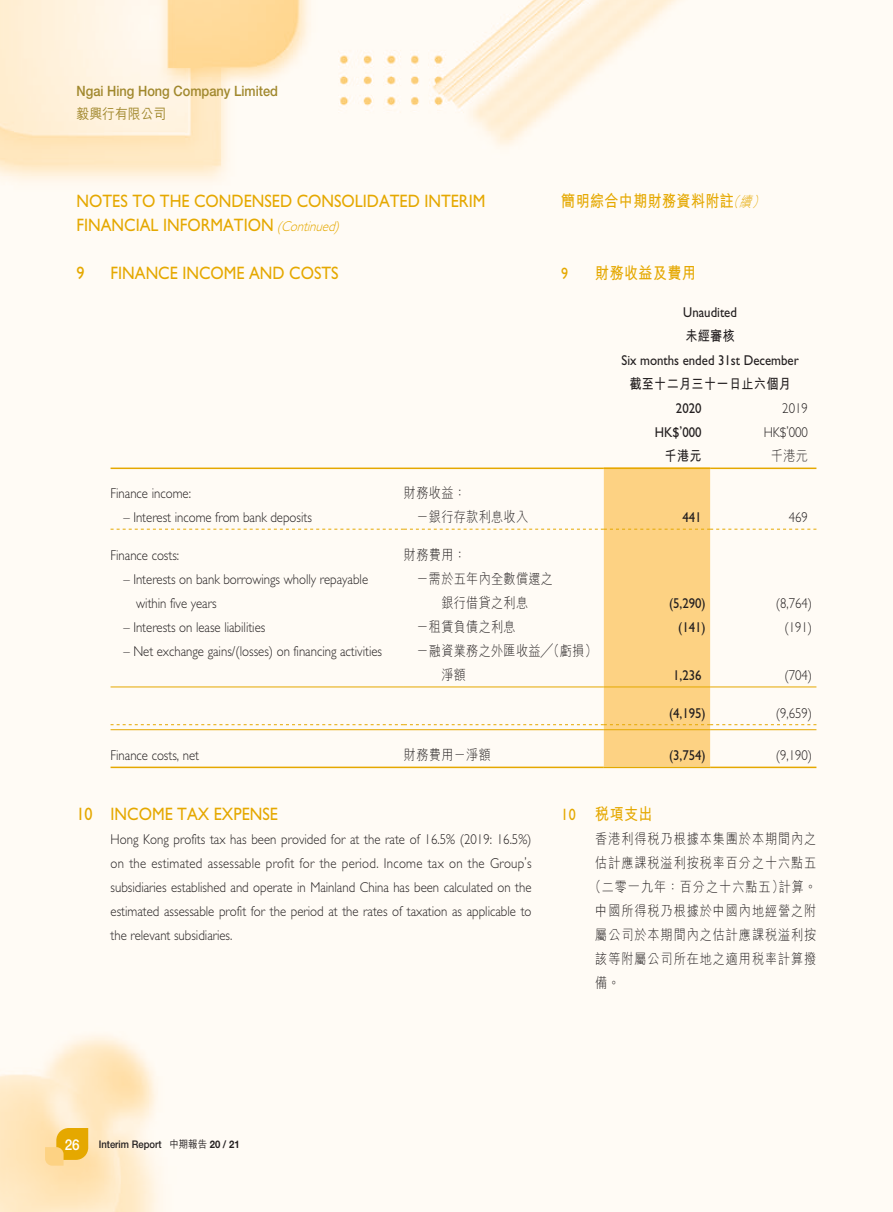
<style>
.page{position:relative;width:893px;height:1212px;background:#fff}
.page>*{position:absolute;margin:0;border:0;box-sizing:border-box;transform-origin:0 0}
._3__標題{font:18px/24px "Gill Sans Std";color:#e5a800;scale:.9 1}
._8__標題-_C{font:700 16.5px "M Hei HK";letter-spacing:.03em;color:#e5a800;scale:.85 1}
._8__標題-_C-2{font:16.5px "Gill Sans Std";color:#e5a800;scale:.85 1}
.t1{font:500 15px "Helvetica Neue LT Std";color:#fff;scale:.9 1}
._1__內文{font:300 14.25px/24px "Gill Sans Std";color:#231f20;text-align:justify;scale:.9 1}
._6__內文-_C{font:300 14.25px "M Hei HK";letter-spacing:.08em;color:#231f20;scale:.85 1}
._1__內文-2{font:14.25px "Gill Sans Std";color:#231f20;scale:.9 1}
._6__內文-_C-2{font:300 14.25px "M Hei HK";letter-spacing:.03em;color:#231f20;scale:.85 1}
.t2{font:500 14.25px "Helvetica Neue LT Std";color:#a1882d;scale:.9 1}
._6__內文-_C-3{font:700 14.25px "M Hei HK";letter-spacing:.03em;color:#231f20;scale:.85 1}
.t3{font:500 14.25px "M Hei HK";color:#a1882d;scale:.9 1}
.t4{font:500 10.5px "Helvetica Neue LT Std";color:#231f20;scale:.9 1}
.s1{font-weight:300;font-style:italic;font-size:14.25px}
.s2{font-family:"Gill Sans Std";font-weight:400}
.s3{font-family:"M Hei HK"}
.s4{font-weight:700}
</style>
<div class="page">
<img style="left:0;top:0;width:817px;height:1212px">
<svg style="left:45px;top:1128px;width:43px;height:37px;background:#f0be45"></svg>
<svg style="left:111px;top:467px;width:705px;height:299px"></svg>
<hr style="left:710px;top:729px;width:106px;height:1px;background:#e5a800">
<hr style="left:111px;top:767px;width:293px;height:1px;background:#e5a800">
<hr style="left:404px;top:767px;width:200px;height:1px;background:#e5a800">
<hr style="left:604px;top:767px;width:106px;height:1px;background:#e5a800">
<hr style="left:710px;top:767px;width:106px;height:1px;background:#e5a800">
<p class="t2" style="left:77px;top:82px;width:225px">Ngai Hing Hong Company Limited</p>
<p class="t3" style="left:77px;top:104px;width:101px">毅興行有限公司</p>
<p class="_3__標題" style="left:77px;top:189px;width:456px">NOTES TO THE CONDENSED CONSOLIDATED INTERIM<br>FINANCIAL INFORMATION <span class="s1">(Continued)</span></p>
<p class="_3__標題" style="left:77px;top:261px;width:11px">9</p>
<p class="_3__標題" style="left:111px;top:261px;width:255px">FINANCE INCOME AND COSTS</p>
<p class="_8__標題-_C" style="left:561px;top:189px;width:244px">簡明綜合中期財務資料附註<span class="s1">（續）</span></p>
<p class="_8__標題-_C-2" style="left:561px;top:264px;width:10px">9</p>
<p class="_8__標題-_C" style="left:595px;top:261px;width:120px">財務收益及費用</p>
<p class="_1__內文-2" style="left:683px;top:304px;width:61px">Unaudited</p>
<p class="_6__內文-_C-3" style="left:685px;top:325px;width:60px">未經審核</p>
<p class="_1__內文-2" style="left:621px;top:352px;width:198px">Six months ended 31st December</p>
<p class="_6__內文-_C-3" style="left:629px;top:373px;width:192px">截至十二月三十一日止六個月</p>
<p class="_1__內文-2" style="left:676px;top:400px;width:30px">2020</p>
<p class="_1__內文" style="left:782px;top:396px;width:30px">2019</p>
<p class="_1__內文-2" style="left:655px;top:424px;width:53px">HK$’000</p>
<p class="_1__內文" style="left:764px;top:420px;width:51px">HK$’000</p>
<p class="_6__內文-_C-3" style="left:665px;top:445px;width:45px">千港元</p>
<p class="_6__內文-_C" style="left:771px;top:448px;width:45px">千港元</p>
<p class="_1__內文" style="left:111px;top:482px;width:91px">Finance income:</p>
<p class="_6__內文-_C" style="left:404px;top:486px;width:74px">財務收益：</p>
<p class="_1__內文" style="left:123px;top:506px;width:211px">– Interest income from bank deposits</p>
<p class="_6__內文-_C-2" style="left:416px;top:510px;width:133px">－銀行存款利息收入</p>
<p class="_1__內文-2" style="left:682px;top:509px;width:23px">441</p>
<p class="_1__內文" style="left:789px;top:506px;width:23px">469</p>
<p class="_1__內文" style="left:111px;top:544px;width:78px">Finance costs:</p>
<p class="_6__內文-_C" style="left:404px;top:548px;width:74px">財務費用：</p>
<p class="_1__內文" style="left:123px;top:568px;width:273px">– Interests on bank borrowings wholly repayable</p>
<p class="_1__內文" style="left:136px;top:592px;width:91px">within five years</p>
<p class="_6__內文-_C-2" style="left:416px;top:572px;width:162px">－需於五年內全數償還之</p>
<p class="_6__內文-_C-2" style="left:441px;top:596px;width:104px">銀行借貸之利息</p>
<p class="_1__內文-2" style="left:669px;top:595px;width:42px">(5,290)</p>
<p class="_1__內文" style="left:776px;top:592px;width:42px">(8,764)</p>
<p class="_1__內文" style="left:123px;top:616px;width:159px">– Interests on lease liabilities</p>
<p class="_6__內文-_C-2" style="left:416px;top:620px;width:118px">－租賃負債之利息</p>
<p class="_1__內文-2" style="left:678px;top:619px;width:32px">(141)</p>
<p class="_1__內文" style="left:784px;top:616px;width:32px">(191)</p>
<p class="_1__內文" style="left:123px;top:640px;width:289px">– Net exchange gains/(losses) on financing activities</p>
<p class="_6__內文-_C-2" style="left:416px;top:644px;width:214px">－融資業務之外匯收益╱（虧損）</p>
<p class="_6__內文-_C" style="left:441px;top:668px;width:30px">淨額</p>
<p class="_1__內文-2" style="left:673px;top:667px;width:33px">1,236</p>
<p class="_1__內文" style="left:784px;top:664px;width:32px">(704)</p>
<p class="_1__內文-2" style="left:669px;top:705px;width:42px">(4,195)</p>
<p class="_1__內文" style="left:776px;top:701px;width:42px">(9,659)</p>
<p class="_1__內文" style="left:111px;top:743px;width:100px">Finance costs, net</p>
<p class="_6__內文-_C" style="left:404px;top:747px;width:104px">財務費用－淨額</p>
<p class="_1__內文-2" style="left:669px;top:747px;width:42px">(3,754)</p>
<p class="_1__內文" style="left:776px;top:743px;width:42px">(9,190)</p>
<p class="_3__標題" style="left:77px;top:802px;width:225px">10 INCOME TAX EXPENSE</p>
<p class="_1__內文" style="left:111px;top:827px;width:469px">Hong Kong profits tax has been provided for at the rate of 16.5% (2019: 16.5%) on the estimated assessable profit for the period. Income tax on the Group’s subsidiaries established and operate in Mainland China has been calculated on the estimated assessable profit for the period at the rates of taxation as applicable to the relevant subsidiaries.</p>
<p class="_8__標題-_C" style="left:561px;top:802px;width:109px"><span class="s2">10</span> 稅項支出</p>
<p class="_6__內文-_C" style="left:595px;top:831px;width:262px">香港利得稅乃根據本集團於本期間內之</p>
<p class="_6__內文-_C" style="left:595px;top:855px;width:262px">估計應課稅溢利按稅率百分之十六點五</p>
<p class="_6__內文-_C" style="left:589px;top:879px;width:269px">（二零一九年：百分之十六點五）計算。</p>
<p class="_6__內文-_C" style="left:595px;top:903px;width:262px">中國所得稅乃根據於中國內地經營之附</p>
<p class="_6__內文-_C" style="left:595px;top:927px;width:262px">屬公司於本期間內之估計應課稅溢利按</p>
<p class="_6__內文-_C" style="left:595px;top:951px;width:262px">該等附屬公司所在地之適用稅率計算撥</p>
<p class="_6__內文-_C" style="left:595px;top:975px;width:30px">備。</p>
<p class="t1" style="left:65px;top:1135px;width:18px">26</p>
<p class="t4" style="left:99px;top:1138px;width:158px">Interim Report <span class="s3">中期報告</span> <span class="s4">20 / 21</span></p>
</div>
